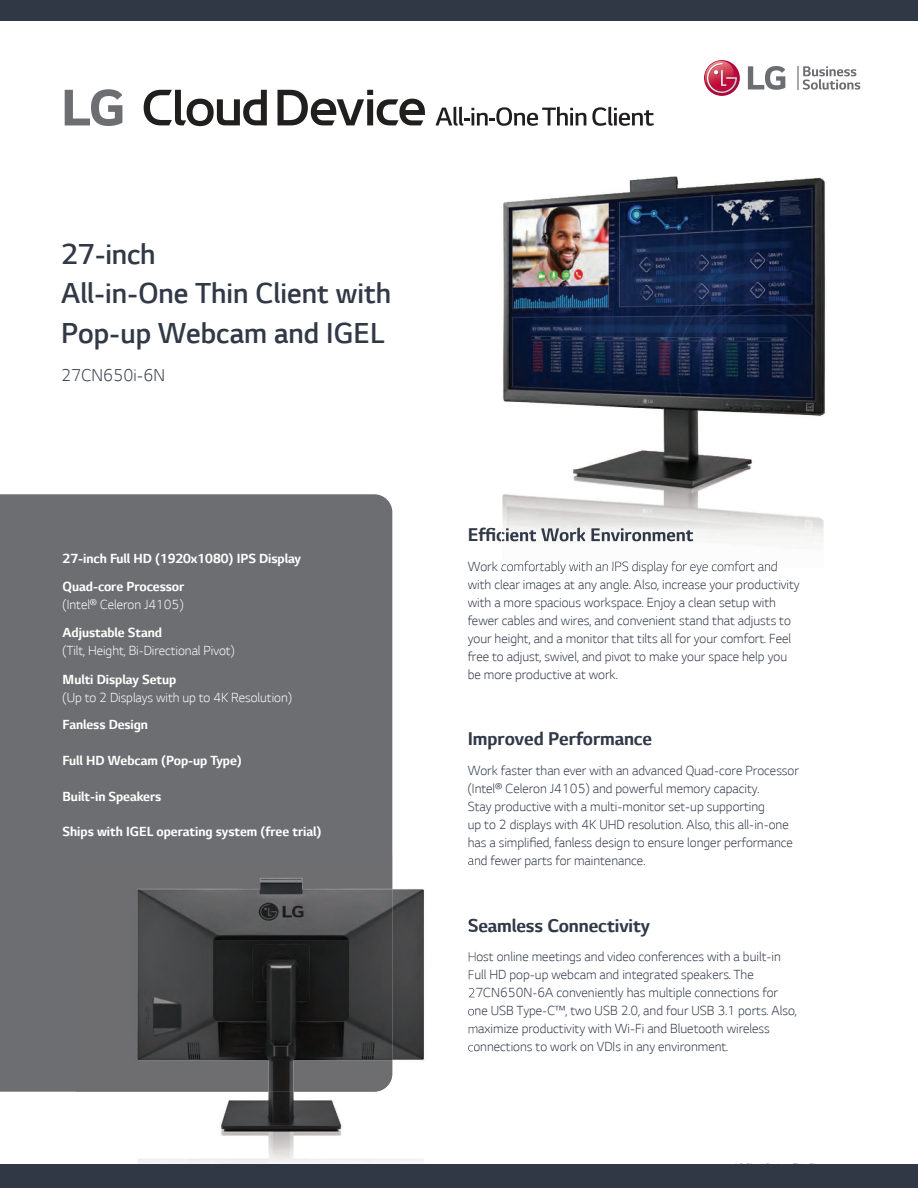
<style>
.page{position:relative;width:918px;height:1188px;background:#fff}
.page>*{position:absolute;margin:0;border:0;box-sizing:border-box;transform-origin:0 0}
.t1{font:300 32.85px/39.5px "LG Smart";color:#313947}
.t2{font:700 21px "LG Smart";letter-spacing:-.005em;color:#313947}
.t3{font:300 19.5px "LG Smart";color:#313947}
.t4{font:300 15px/18px "LG Smart";color:#313947}
.t5{font:300 15px/18px "LG Smart";letter-spacing:-.005em;color:#fff}
.t6{font:700 15px "LG Smart";letter-spacing:-.005em;color:#fff}
.s1{font-weight:700}
</style>
<div class="page">
<div style="left:0;top:494px;width:392px;height:598px;background:#6d6e71"></div>
<img style="left:502px;top:177px;width:324px;height:365px">
<img style="left:502px;top:564px;width:275px;height:4px">
<svg style="left:436px;top:107px;width:150px;height:19px"></svg>
<svg style="left:592px;top:107px;width:62px;height:19px"></svg>
<svg style="left:65px;top:89px;width:57px;height:37px"></svg>
<svg style="left:144px;top:90px;width:123px;height:36px"></svg>
<svg style="left:278px;top:90px;width:147px;height:35px"></svg>
<svg style="left:502px;top:528px;width:16px;height:13px"></svg>
<img style="left:520px;top:530px;width:17px;height:11px">
<img style="left:537px;top:528px;width:4px;height:13px">
<img style="left:541px;top:528px;width:35px;height:13px">
<img style="left:587px;top:528px;width:4px;height:13px">
<img style="left:591px;top:528px;width:41px;height:13px">
<svg style="left:577px;top:528px;width:10px;height:13px"></svg>
<svg style="left:632px;top:532px;width:9px;height:9px"></svg>
<img style="left:643px;top:530px;width:50px;height:11px">
<img style="left:524px;top:561px;width:253px;height:6px">
<img style="left:376px;top:855px;width:99px;height:310px">
<img style="left:76px;top:1092px;width:300px;height:73px">
<img style="left:76px;top:855px;width:316px;height:237px">
<svg style="left:468px;top:855px;width:7px;height:13px"></svg>
<svg style="left:468px;top:919px;width:7px;height:13px"></svg>
<svg style="left:469px;top:952px;width:6px;height:12px"></svg>
<svg style="left:469px;top:970px;width:6px;height:12px"></svg>
<svg style="left:469px;top:988px;width:6px;height:12px"></svg>
<svg style="left:468px;top:1006px;width:7px;height:12px"></svg>
<svg style="left:469px;top:1024px;width:6px;height:12px"></svg>
<svg style="left:468px;top:1042px;width:7px;height:12px"></svg>
<div style="left:0;top:0;width:918px;height:20px;background:#303846"></div>
<div style="left:0;top:1165px;width:918px;height:23px;background:#303846"></div>
<svg style="left:798px;top:66px;width:62px;height:24px"></svg>
<svg style="left:748px;top:66px;width:37px;height:24px"></svg>
<svg style="left:704px;top:60px;width:36px;height:36px"></svg>
<svg style="left:704px;top:61px;width:34px;height:32px"></svg>
<p class="t1" style="left:61px;top:235px;width:96px">27-inch</p>
<p class="t1" style="left:61px;top:274px;width:331px">All-in-One Thin Client with<br>Pop-up Webcam and IGEL</p>
<p class="t3" style="left:61px;top:364px;width:105px">27CN650i-6N</p>
<p class="t6" style="left:63px;top:550px;width:240px">27-inch Full HD (1920x1080) IPS Display</p>
<p class="t5" style="left:63px;top:577px;width:123px"><span class="s1">Quad-core Processor </span>(Intel® Celeron J4105)</p>
<p class="t5" style="left:63px;top:624px;width:174px"><span class="s1">Adjustable Stand<br></span>(Tilt, Height, Bi-Directional Pivot)</p>
<p class="t5" style="left:63px;top:670px;width:231px"><span class="s1">Multi Display Setup<br></span>(Up to 2 Displays with up to 4K Resolution)</p>
<p class="t6" style="left:63px;top:716px;width:87px">Fanless Design</p>
<p class="t6" style="left:63px;top:752px;width:181px">Full HD Webcam (Pop-up Type)</p>
<p class="t6" style="left:63px;top:788px;width:100px">Built-in Speakers</p>
<p class="t6" style="left:63px;top:823px;width:260px">Ships with IGEL operating system (free trial)</p>
<p class="t4" style="left:468px;top:557px;width:334px">Work comfortably with an IPS display for eye comfort and with clear images at any angle. Also, increase your productivity with a more spacious workspace. Enjoy a clean setup with fewer cables and wires, and convenient stand that adjusts to your height, and a monitor that tilts all for your comfort. Feel free to adjust, swivel, and pivot to make your space help you be more productive at work.</p>
<p class="t2" style="left:468px;top:727px;width:186px">Improved Performance</p>
<p class="t4" style="left:468px;top:761px;width:333px">Work faster than ever with an advanced Quad-core Processor (Intel® Celeron J4105) and powerful memory capacity.<br>Stay productive with a multi-monitor set-up supporting<br>up to 2 displays with 4K UHD resolution. Also, this all-in-one has a simplified, fanless design to ensure longer performance and fewer parts for maintenance.</p>
<p class="t2" style="left:468px;top:914px;width:184px">Seamless Connectivity</p>
<p class="t4" style="left:468px;top:948px;width:331px">Host online meetings and video conferences with a built-in Full HD pop-up webcam and integrated speakers. The 27CN650N-6A conveniently has multiple connections for one USB Type-C™, two USB 2.0, and four USB 3.1 ports. Also, maximize productivity with Wi-Fi and Bluetooth wireless connections to work on VDIs in any environment.</p>
</div>
